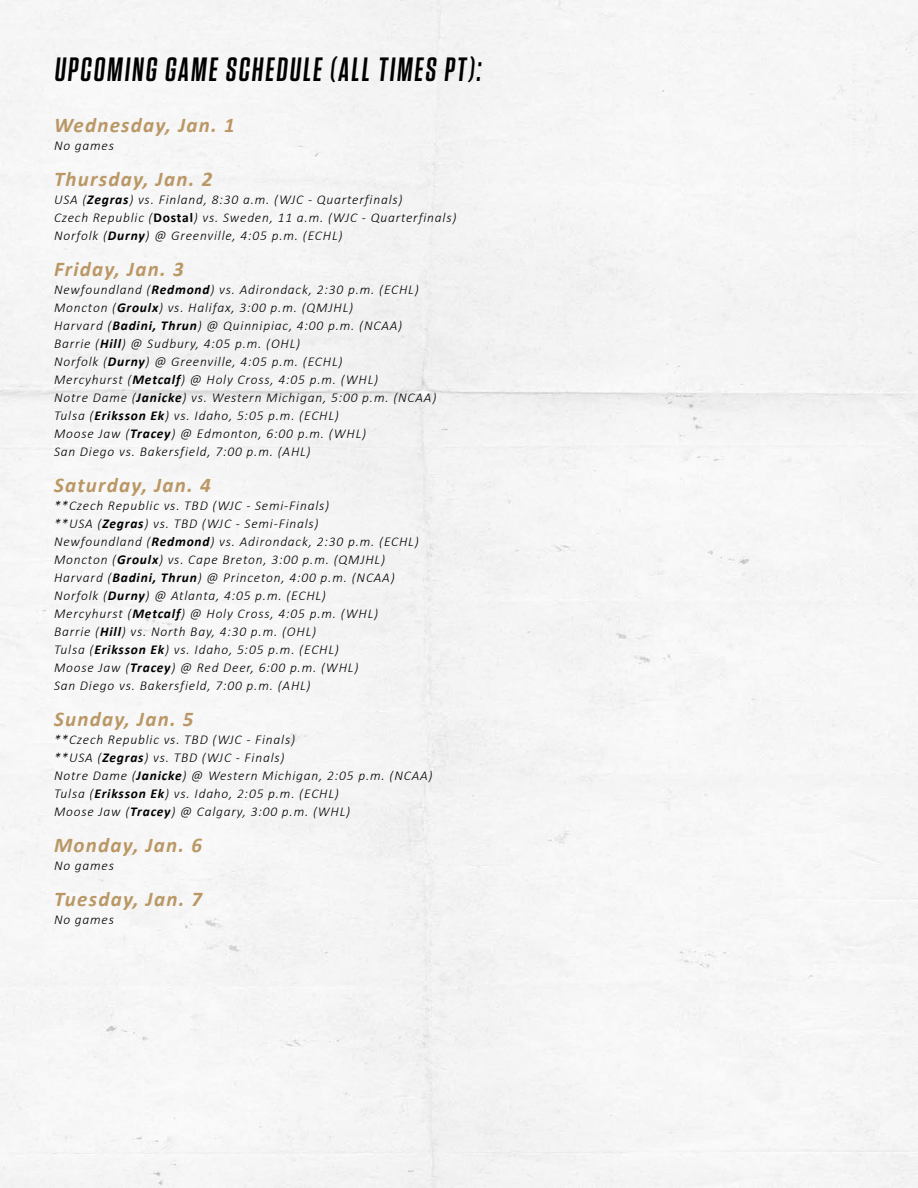
<style>
.page{position:relative;width:918px;height:1188px;background:#fff}
.page>*{position:absolute;margin:0;border:0;box-sizing:border-box;transform-origin:0 0}
.t1{font:600 33.6px "Tungsten Narrow";color:#000}
.t2{font:italic 700 21px "Calibri";letter-spacing:.06em;color:#ba9765}
.t3{font:italic 300 13.5px/18px "Calibri";letter-spacing:.06em;color:#000}
.s1{font-weight:700}
.s2{font-weight:700;font-style:normal}
</style>
<div class="page">
<h1 class="t1" style="left:54px;top:52px;width:431px">UPCOMING GAME SCHEDULE (ALL TIMES PT):</h1>
<h2 class="t2" style="left:54px;top:110px;width:182px">Wednesday, Jan. 1</h2>
<p class="t3" style="left:54px;top:137px;width:62px">No games</p>
<h2 class="t2" style="left:54px;top:164px;width:160px">Thursday, Jan. 2</h2>
<p class="t3" style="left:54px;top:191px;width:404px">USA (<span class="s1">Zegras</span>) vs. Finland, 8:30 a.m. (WJC - Quarterfinals)<br>Czech Republic (<span class="s2">Dostal</span>) vs. Sweden, 11 a.m. (WJC - Quarterfinals)<br>Norfolk (<span class="s1">Durny</span>) @ Greenville, 4:05 p.m. (ECHL)</p>
<h2 class="t2" style="left:54px;top:254px;width:131px">Friday, Jan. 3</h2>
<p class="t3" style="left:54px;top:281px;width:384px">Newfoundland (<span class="s1">Redmond</span>) vs. Adirondack, 2:30 p.m. (ECHL)<br>Moncton (<span class="s1">Groulx</span>) vs. Halifax, 3:00 p.m. (QMJHL)<br>Harvard (<span class="s1">Badini, Thrun</span>) @ Quinnipiac, 4:00 p.m. (NCAA)<br>Barrie (<span class="s1">Hill</span>) @ Sudbury, 4:05 p.m. (OHL)<br>Norfolk (<span class="s1">Durny</span>) @ Greenville, 4:05 p.m. (ECHL)<br>Mercyhurst (<span class="s1">Metcalf</span>) @ Holy Cross, 4:05 p.m. (WHL)<br>Notre Dame (<span class="s1">Janicke</span>) vs. Western Michigan, 5:00 p.m. (NCAA)<br>Tulsa (<span class="s1">Eriksson Ek</span>) vs. Idaho, 5:05 p.m. (ECHL)<br>Moose Jaw (<span class="s1">Tracey</span>) @ Edmonton, 6:00 p.m. (WHL)<br>San Diego vs. Bakersfield, 7:00 p.m. (AHL)</p>
<h2 class="t2" style="left:54px;top:470px;width:158px">Saturday, Jan. 4</h2>
<p class="t3" style="left:54px;top:497px;width:366px">**Czech Republic vs. TBD (WJC - Semi-Finals)<br>**USA (<span class="s1">Zegras</span>) vs. TBD (WJC - Semi-Finals)<br>Newfoundland (<span class="s1">Redmond</span>) vs. Adirondack, 2:30 p.m. (ECHL)<br>Moncton (<span class="s1">Groulx</span>) vs. Cape Breton, 3:00 p.m. (QMJHL)<br>Harvard (<span class="s1">Badini, Thrun</span>) @ Princeton, 4:00 p.m. (NCAA)<br>Norfolk (<span class="s1">Durny</span>) @ Atlanta, 4:05 p.m. (ECHL)<br>Mercyhurst (<span class="s1">Metcalf</span>) @ Holy Cross, 4:05 p.m. (WHL)<br>Barrie (<span class="s1">Hill</span>) vs. North Bay, 4:30 p.m. (OHL)<br>Tulsa (<span class="s1">Eriksson Ek</span>) vs. Idaho, 5:05 p.m. (ECHL)<br>Moose Jaw (<span class="s1">Tracey</span>) @ Red Deer, 6:00 p.m. (WHL)<br>San Diego vs. Bakersfield, 7:00 p.m. (AHL)</p>
<h2 class="t2" style="left:54px;top:704px;width:141px">Sunday, Jan. 5</h2>
<p class="t3" style="left:54px;top:731px;width:380px">**Czech Republic vs. TBD (WJC - Finals)<br>**USA (<span class="s1">Zegras</span>) vs. TBD (WJC - Finals)<br>Notre Dame (<span class="s1">Janicke</span>) @ Western Michigan, 2:05 p.m. (NCAA)<br>Tulsa (<span class="s1">Eriksson Ek</span>) vs. Idaho, 2:05 p.m. (ECHL)<br>Moose Jaw (<span class="s1">Tracey</span>) @ Calgary, 3:00 p.m. (WHL)</p>
<h2 class="t2" style="left:54px;top:830px;width:150px">Monday, Jan. 6</h2>
<p class="t3" style="left:54px;top:857px;width:62px">No games</p>
<h2 class="t2" style="left:54px;top:884px;width:150px">Tuesday, Jan. 7</h2>
<p class="t3" style="left:54px;top:911px;width:62px">No games</p>
</div>
